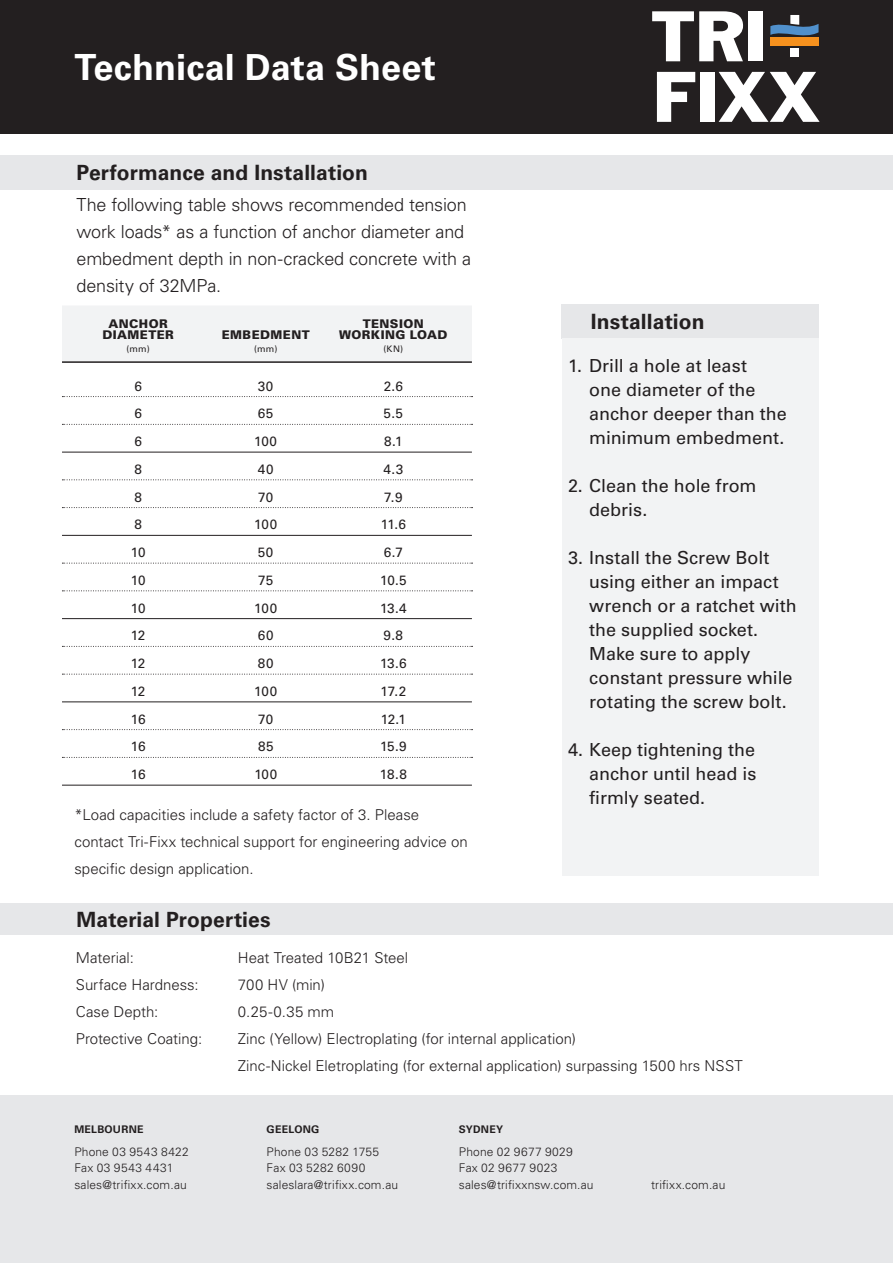
<style>
.page{position:relative;width:893px;height:1263px;background:#fff}
.page>*{position:absolute;margin:0;border:0;box-sizing:border-box;transform-origin:0 0}
.t1{font:700 36px "Univers LT Std";letter-spacing:.005em;color:#fff}
.t2{font:700 21px "Univers LT Std";letter-spacing:.005em;color:#231f20}
.t3{font:18px/24px "Univers LT Std";letter-spacing:-.005em;color:#231f20}
.t4{font:300 18px/27px "Univers LT Std";letter-spacing:-.01em;color:#231f20}
.t5{font:300 15px/27px "Univers LT Std";color:#231f20}
.t6{font:13.5px "Univers LT Std";letter-spacing:-.015em;color:#231f20}
.t7{font:300 12px/16.2px "Univers LT Std";letter-spacing:.02em;color:#231f20}
.t8{font:900 12px "Univers LT Std";letter-spacing:.03em;color:#231f20}
.t9{font:700 10.5px "Univers LT Std";letter-spacing:.025em;color:#231f20}
.t10{font:9px "Univers LT Std";color:#231f20}
</style>
<div class="page">
<div style="left:0;top:1095px;width:893px;height:168px;background:#e6e7e9"></div>
<div style="left:0;top:0;width:893px;height:133px;background:#231f20"></div>
<svg style="left:652px;top:11px;width:91px;height:50px"></svg>
<div style="left:748px;top:11px;width:14px;height:50px;background:#fff"></div>
<svg style="left:657px;top:72px;width:38px;height:50px"></svg>
<div style="left:700px;top:72px;width:15px;height:50px;background:#fff"></div>
<svg style="left:719px;top:72px;width:101px;height:50px"></svg>
<div style="left:790px;top:48px;width:9px;height:9px;background:#fff"></div>
<div style="left:770px;top:37px;width:48px;height:9px;background:#f6911e"></div>
<svg style="left:770px;top:15px;width:48px;height:21px"></svg>
<div style="left:0;top:904px;width:893px;height:31px;background:#e6e7e9"></div>
<div style="left:62px;top:305px;width:410px;height:57px;background:#f2f3f4"></div>
<hr style="left:62px;top:361px;width:410px;height:2px;background:#231f20">
<svg style="left:62px;top:396px;width:411px;height:1px"></svg>
<svg style="left:62px;top:424px;width:411px;height:1px"></svg>
<hr style="left:62px;top:452px;width:410px;height:1px;background:#231f20">
<svg style="left:62px;top:479px;width:411px;height:1px"></svg>
<svg style="left:62px;top:507px;width:411px;height:1px"></svg>
<hr style="left:62px;top:535px;width:410px;height:1px;background:#231f20">
<svg style="left:62px;top:563px;width:411px;height:1px"></svg>
<svg style="left:62px;top:590px;width:411px;height:1px"></svg>
<hr style="left:62px;top:618px;width:410px;height:1px;background:#231f20">
<svg style="left:62px;top:646px;width:411px;height:1px"></svg>
<svg style="left:62px;top:674px;width:411px;height:1px"></svg>
<hr style="left:62px;top:701px;width:410px;height:1px;background:#231f20">
<svg style="left:62px;top:729px;width:411px;height:1px"></svg>
<svg style="left:62px;top:757px;width:411px;height:1px"></svg>
<hr style="left:62px;top:785px;width:410px;height:1px;background:#231f20">
<div style="left:0;top:156px;width:893px;height:34px;background:#e6e7e9"></div>
<div style="left:561px;top:304px;width:258px;height:34px;background:#e6e7e9"></div>
<div style="left:562px;top:338px;width:257px;height:538px;background:#f2f3f4"></div>
<h1 class="t1" style="left:74px;top:46px;width:363px">Technical Data Sheet</h1>
<h2 class="t2" style="left:77px;top:161px;width:293px">Performance and Installation</h2>
<p class="t4" style="left:77px;top:192px;width:396px">The following table shows recommended tension work loads* as a function of anchor diameter and embedment depth in non-cracked concrete with a density of 32MPa.</p>
<p class="t8" style="left:74px;top:316px;width:23px">A</p>
<p class="t8" style="left:119px;top:316px;width:44px">NCHOR</p>
<p class="t8" style="left:363px;top:316px;width:63px">TENSION</p>
<p class="t8" style="left:74px;top:327px;width:20px">D</p>
<p class="t8" style="left:113px;top:327px;width:63px">IAM ETER</p>
<p class="t8" style="left:222px;top:327px;width:19px">EMBE</p>
<p class="t8" style="left:260px;top:327px;width:51px">DMENT</p>
<p class="t8" style="left:339px;top:327px;width:31px">WORKI</p>
<p class="t8" style="left:385px;top:327px;width:64px">NG LOAD</p>
<p class="t10" style="left:126px;top:343px;width:25px">(mm)</p>
<p class="t10" style="left:254px;top:343px;width:25px">(mm)</p>
<p class="t10" style="left:383px;top:343px;width:21px">(kN)</p>
<p class="t6" style="left:134px;top:378px;width:9px">6</p>
<p class="t6" style="left:258px;top:378px;width:17px">30</p>
<p class="t6" style="left:384px;top:378px;width:21px">2.6</p>
<p class="t6" style="left:134px;top:406px;width:9px">6</p>
<p class="t6" style="left:258px;top:406px;width:17px">65</p>
<p class="t6" style="left:384px;top:406px;width:21px">5.5</p>
<p class="t6" style="left:134px;top:433px;width:9px">6</p>
<p class="t6" style="left:254px;top:433px;width:24px">100</p>
<p class="t6" style="left:384px;top:433px;width:20px">8.1</p>
<p class="t6" style="left:134px;top:461px;width:9px">8</p>
<p class="t6" style="left:258px;top:461px;width:17px">40</p>
<p class="t6" style="left:383px;top:461px;width:21px">4.3</p>
<p class="t6" style="left:134px;top:489px;width:9px">8</p>
<p class="t6" style="left:258px;top:489px;width:17px">70</p>
<p class="t6" style="left:384px;top:489px;width:20px">7.9</p>
<p class="t6" style="left:134px;top:517px;width:9px">8</p>
<p class="t6" style="left:254px;top:517px;width:24px">100</p>
<p class="t6" style="left:381px;top:517px;width:27px">11.6</p>
<p class="t6" style="left:131px;top:544px;width:16px">10</p>
<p class="t6" style="left:258px;top:544px;width:17px">50</p>
<p class="t6" style="left:384px;top:544px;width:21px">6.7</p>
<p class="t6" style="left:131px;top:572px;width:16px">10</p>
<p class="t6" style="left:258px;top:572px;width:17px">75</p>
<p class="t6" style="left:380px;top:572px;width:28px">10.5</p>
<p class="t6" style="left:131px;top:600px;width:16px">10</p>
<p class="t6" style="left:254px;top:600px;width:24px">100</p>
<p class="t6" style="left:380px;top:600px;width:28px">13.4</p>
<p class="t6" style="left:131px;top:628px;width:16px">12</p>
<p class="t6" style="left:258px;top:628px;width:17px">60</p>
<p class="t6" style="left:384px;top:628px;width:21px">9.8</p>
<p class="t6" style="left:131px;top:655px;width:16px">12</p>
<p class="t6" style="left:258px;top:655px;width:17px">80</p>
<p class="t6" style="left:380px;top:655px;width:28px">13.6</p>
<p class="t6" style="left:131px;top:683px;width:16px">12</p>
<p class="t6" style="left:254px;top:683px;width:24px">100</p>
<p class="t6" style="left:381px;top:683px;width:27px">17.2</p>
<p class="t6" style="left:131px;top:711px;width:16px">16</p>
<p class="t6" style="left:258px;top:711px;width:17px">70</p>
<p class="t6" style="left:381px;top:711px;width:27px">12.1</p>
<p class="t6" style="left:131px;top:739px;width:16px">16</p>
<p class="t6" style="left:258px;top:739px;width:17px">85</p>
<p class="t6" style="left:380px;top:739px;width:28px">15.9</p>
<p class="t6" style="left:131px;top:766px;width:16px">16</p>
<p class="t6" style="left:254px;top:766px;width:24px">100</p>
<p class="t6" style="left:380px;top:766px;width:28px">18.8</p>
<p class="t5" style="left:74px;top:801px;width:395px">*Load capacities include a safety factor of 3. Please contact Tri-Fixx technical support for engineering advice on specific design application.</p>
<h2 class="t2" style="left:77px;top:907px;width:196px">Material Properties</h2>
<h2 class="t2" style="left:591px;top:309px;width:115px">Installation</h2>
<p class="t3" style="left:589px;top:353px;width:199px;text-indent:-21px">1. Drill a hole at least<br>one diameter of the anchor deeper than the minimum embedment.</p>
<p class="t3" style="left:589px;top:473px;width:169px;text-indent:-21px">2. Clean the hole from debris.</p>
<p class="t3" style="left:589px;top:545px;width:209px;text-indent:-21px">3. I nstall the Screw Bolt using either an impact wrench or a ratchet with the supplied socket.<br>Make sure to apply constant pressure while rotating the screw bolt.</p>
<p class="t3" style="left:589px;top:737px;width:169px;text-align:justify;text-indent:-21px">4. Keep tightening the anchor until head is firmly seated.</p>
<p class="t5" style="left:76px;top:944px;width:60px">Material:</p>
<p class="t5" style="left:238px;top:944px;width:172px">Heat Treated 10B21 Steel</p>
<p class="t5" style="left:76px;top:971px;width:124px">Surface Hardness:</p>
<p class="t5" style="left:238px;top:971px;width:89px">700 HV (min)</p>
<p class="t5" style="left:76px;top:998px;width:84px">Case Depth:</p>
<p class="t5" style="left:238px;top:998px;width:98px">0.25-0.35 mm</p>
<p class="t5" style="left:76px;top:1025px;width:128px">Protective Coating:</p>
<p class="t5" style="left:238px;top:1025px;width:506px">Zinc (Yellow) Electroplating (for internal application)<br>Zinc-N ickel Eletroplating (for external application) surpassing 1500 hrs N SST</p>
<p class="t9" style="left:74px;top:1123px;width:71px">Melbourne</p>
<p class="t7" style="left:74px;top:1144px;width:116px">Phone 03 9543 8422<br>Fax 03 9543 4431 sales@trifixx.com.au</p>
<p class="t9" style="left:267px;top:1123px;width:53px">Geelong</p>
<p class="t7" style="left:267px;top:1144px;width:133px">Phone 03 5282 1755<br>Fax 03 5282 6090 saleslara@trifixx.com.au</p>
<p class="t9" style="left:459px;top:1123px;width:46px">Sydney</p>
<p class="t7" style="left:459px;top:1144px;width:136px">Phone 02 9677 9029<br>Fax 02 9677 9023 sales@trifixxnsw.com.au</p>
<p class="t7" style="left:651px;top:1176px;width:76px">trifixx.com.au</p>
</div>
